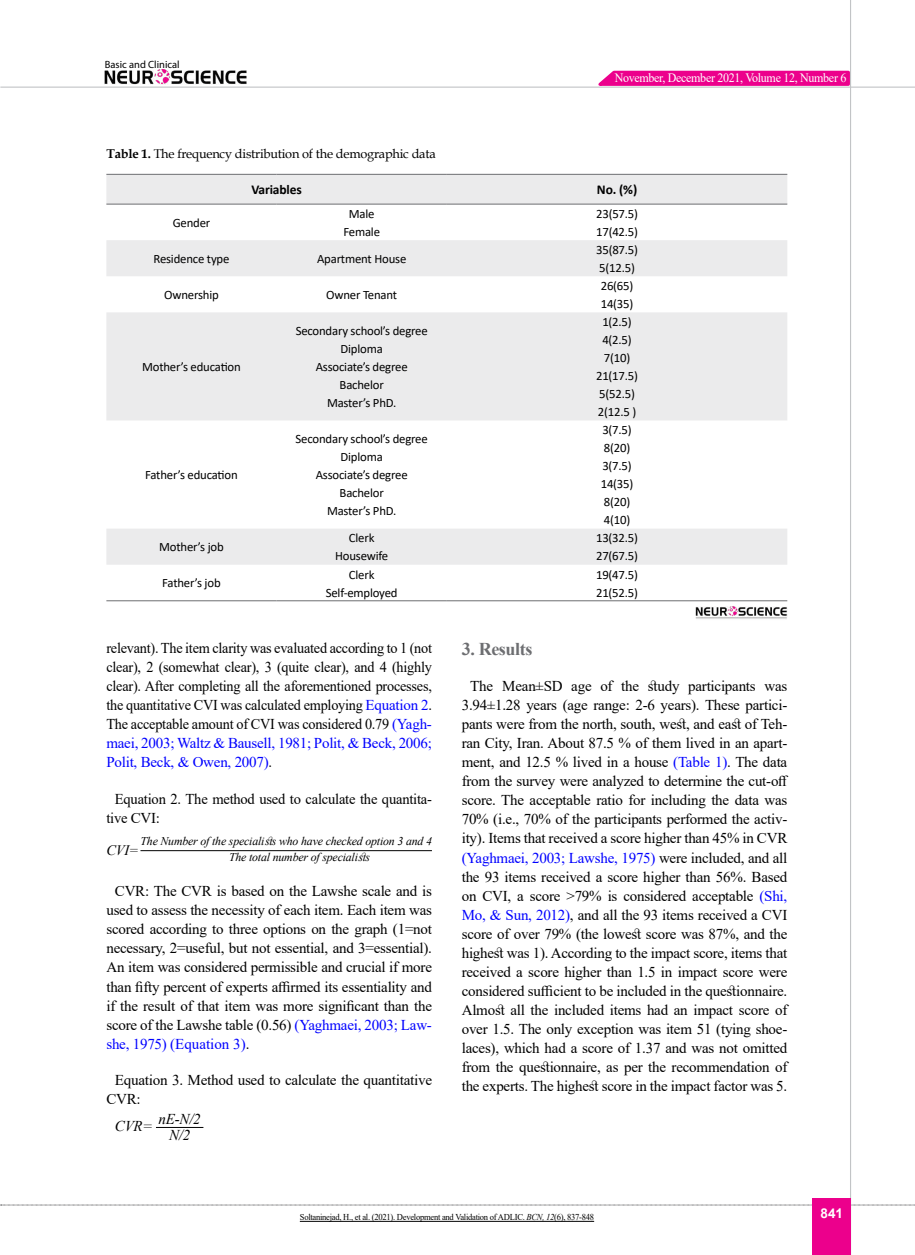
<style>
.page{position:relative;width:915px;height:1255px;background:#fff}
.page>*{position:absolute;margin:0;border:0;box-sizing:border-box;transform-origin:0 0}
.t1{font:700 18px "Times New Roman";letter-spacing:-.02em;color:#6d6e71}
.t2{font:15px/19px "Times New Roman";letter-spacing:-.015em;color:#000}
.t3{font:15px/19px "Times New Roman";letter-spacing:-.015em;color:#000;text-align:justify;scale:.95 1}
.t4{font:italic 15px/16px "Times New Roman";color:#000;text-align:center}
.t5{font:italic 14.4px "Times New Roman";color:#000}
.t6{font:700 13.5px "Calibri";letter-spacing:-.01em;color:#000}
.t7{font:700 13.5px "Arial";color:#fff}
.t8{font:12.75px/18px "Calibri";letter-spacing:-.015em;color:#000;text-align:center}
.t9{font:12.75px "Book Antiqua";letter-spacing:-.015em;color:#000}
.t10{font:12.75px "Times New Roman";letter-spacing:-.025em;color:#fff;scale:.94 1}
.t11{font:italic 11.85px/16.4px "Times New Roman";letter-spacing:-.015em;color:#000}
.t12{font:10.5px "Myriad Pro";color:#000}
.t13{font:9px "Times New Roman";letter-spacing:-.03em;color:#000;scale:.95 1}
.s1{font-weight:700}
.s2{color:#00f}
.s3{font-style:italic}
</style>
<div class="page">
<svg style="left:1px;top:1204px;width:914px;height:1px"></svg>
<hr style="left:849px;top:0;width:1px;height:1254px;background:#c2c4c6">
<hr style="left:0;top:87px;width:914px;height:1px;background:#c2c4c6">
<img style="left:104px;top:69px;width:143px;height:16px">
<div style="left:812px;top:1198px;width:38px;height:56px;background:#ec008c"></div>
<svg style="left:591px;top:69px;width:260px;height:18px;background:#ee32a2"></svg>
<hr style="left:140px;top:850px;width:292px;height:1px;background:#000">
<hr style="left:156px;top:1126px;width:47px;height:1px;background:#000">
<svg style="left:106px;top:175px;width:681px;height:389px;fill:#ebebec"></svg>
<hr style="left:106px;top:174px;width:170px;height:1px;background:#6d6e71">
<hr style="left:276px;top:174px;width:170px;height:1px;background:#6d6e71">
<hr style="left:446px;top:174px;width:341px;height:1px;background:#6d6e71">
<hr style="left:106px;top:204px;width:170px;height:1px;background:#6d6e71">
<hr style="left:276px;top:204px;width:170px;height:1px;background:#6d6e71">
<hr style="left:446px;top:204px;width:341px;height:1px;background:#6d6e71">
<hr style="left:106px;top:600px;width:170px;height:1px;background:#6d6e71">
<hr style="left:276px;top:600px;width:170px;height:1px;background:#6d6e71">
<hr style="left:446px;top:600px;width:341px;height:1px;background:#6d6e71">
<img style="left:695px;top:606px;width:92px;height:13px">
<hr style="left:300px;top:1220px;width:294px;height:1px;background:#000">
<p class="t12" style="left:105px;top:58px;width:76px">Basic and Clinical</p>
<p class="t10" style="left:614px;top:69px;width:248px">November, December 2021, Volume 12, Number 6</p>
<p class="t9" style="left:106px;top:145px;width:331px"><span class="s1">Table 1.</span> The frequency distribution of the demographic data</p>
<p class="t6" style="left:251px;top:180px;width:52px">Variables</p>
<p class="t6" style="left:596px;top:180px;width:42px">No. (%)</p>
<p class="t8" style="left:173px;top:213px;width:39px">Gender</p>
<p class="t8" style="left:343px;top:204px;width:38px">Male<br>Female</p>
<p class="t8" style="left:596px;top:204px;width:43px;text-align:left">23(57.5)<br>17(42.5)</p>
<p class="t8" style="left:153px;top:249px;width:77px">Residence type</p>
<p class="t8" style="left:317px;top:249px;width:91px">Apartment House</p>
<p class="t8" style="left:596px;top:240px;width:43px;text-align:left">35(87.5)<br>5(12.5)</p>
<p class="t8" style="left:164px;top:285px;width:56px">Ownership</p>
<p class="t8" style="left:326px;top:285px;width:72px">Owner Tenant</p>
<p class="t8" style="left:600px;top:276px;width:34px;text-align:left">26(65)<br>14(35)</p>
<p class="t8" style="left:142px;top:357px;width:100px">Mother’s education</p>
<p class="t8" style="left:145px;top:466px;width:94px">Father’s education</p>
<p class="t8" style="left:295px;top:321px;width:133px">Secondary school’s degree<br>Diploma<br>Associate’s degree<br>Bachelor<br>Master’s PhD.</p>
<p class="t8" style="left:596px;top:312px;width:43px">1(2.5)<br>4(2.5)<br>7(10)<br>21(17.5)<br>5(52.5)<br>2(12.5 )</p>
<p class="t8" style="left:295px;top:430px;width:133px">Secondary school’s degree<br>Diploma<br>Associate’s degree<br>Bachelor<br>Master’s PhD.</p>
<p class="t8" style="left:600px;top:421px;width:34px;text-align:left">3(7.5)<br>8(20)<br>3(7.5)<br>14(35)<br>8(20)<br>4(10)</p>
<p class="t8" style="left:159px;top:538px;width:66px">Mother’s job</p>
<p class="t8" style="left:335px;top:529px;width:55px">Clerk<br>Housewife</p>
<p class="t8" style="left:596px;top:529px;width:43px;text-align:left">13(32.5)<br>27(67.5)</p>
<p class="t8" style="left:162px;top:574px;width:60px">Father’s job</p>
<p class="t8" style="left:326px;top:565px;width:73px">Clerk<br>Self-employed</p>
<p class="t8" style="left:596px;top:565px;width:43px;text-align:left">19(47.5)<br>21(52.5)</p>
<p class="t3" style="left:106px;top:638px;width:344px">relevant). The item clarity was evaluated according to 1 (not clear), 2 (somewhat clear), 3 (quite clear), and 4 (highly clear). After completing all the aforementioned processes, the quantitative CVI was calculated employing <span class="s2">Equation 2</span>.<br>The acceptable amount of CVI was considered 0.79 <span class="s2">(Yagh&shy;maei, 2003; Waltz &amp; Bausell, 1981; Polit, &amp; Beck, 2006; Polit, Beck, &amp; Owen, 2007)</span>.</p>
<p class="t2" style="left:106px;top:789px;width:327px;text-indent:9px">Equation 2. The method used to calculate the quantita&shy;tive CVI:</p>
<p class="t11" style="left:229px;top:832px;width:204px;text-indent:-88px">The Number of the specialists who have checked option 3 and 4<br>The total number of specialists</p>
<p class="t5" style="left:106px;top:840px;width:34px">CVI=</p>
<p class="t2" style="left:106px;top:881px;width:327px;text-align:justify;text-indent:9px">CVR: The CVR is based on the Lawshe scale and is used to assess the necessity of each item. Each item was scored according to three options on the graph (1=not necessary, 2=useful, but not essential, and 3=essential).<br>An item was considered permissible and crucial if more than fifty percent of experts affirmed its essentiality and if the result of that item was more significant than the score of the Lawshe table (0.56) <span class="s2">(Yaghmaei, 2003; Law&shy;she, 1975) (Equation 3)</span>.</p>
<p class="t2" style="left:106px;top:1070px;width:327px;text-indent:9px">Equation 3. Method used to calculate the quantitative<br>CVR:</p>
<p class="t4" style="left:115px;top:1117px;width:39px">CVR=</p>
<p class="t4" style="left:158px;top:1110px;width:44px">nE-N/2<br>N/2</p>
<p class="t1" style="left:461px;top:636px;width:72px">3. Results</p>
<p class="t2" style="left:461px;top:676px;width:328px;text-align:center">The Mean±SD age of the study participants was 3.94±1.28 years (age range: 2-6 years). These partici&shy;pants were from the north, south, west, and east of Teh&shy;ran City, Iran. About 87.5 % of them lived in an apart&shy;ment, and 12.5 % lived in a house <span class="s2">(Table 1)</span>. The data from the survey were analyzed to determine the cut-off score. The acceptable ratio for including the data was 70% (i.e., 70% of the participants performed the activ&shy;ity). Items that received a score higher than 45% in CVR <span class="s2">(Yaghmaei, 2003; Lawshe, 1975)</span> were included, and all the 93 items received a score higher than 56%. Based on CVI, a score &gt;79% is considered acceptable <span class="s2">(Shi, Mo, &amp; Sun, 2012)</span>, and all the 93 items received a CVI score of over 79% (the lowest score was 87%, and the highest was 1). According to the impact score, items that received a score higher than 1.5 in impact score were considered sufficient to be included in the questionnaire.<br>Almost all the included items had an impact score of over 1.5. The only exception was item 51 (tying shoe&shy;laces), which had a score of 1.37 and was not omitted from the questionnaire, as per the recommendation of the experts. The highest score in the impact factor was 5.</p>
<p class="t13" style="left:300px;top:1210px;width:311px">Soltaninejad, H., et al. (2021). Development and Validation of ADLIC. <span class="s3">BCN, 12</span>(6), 837-848</p>
<p class="t7" style="left:820px;top:1203px;width:24px">841</p>
</div>
